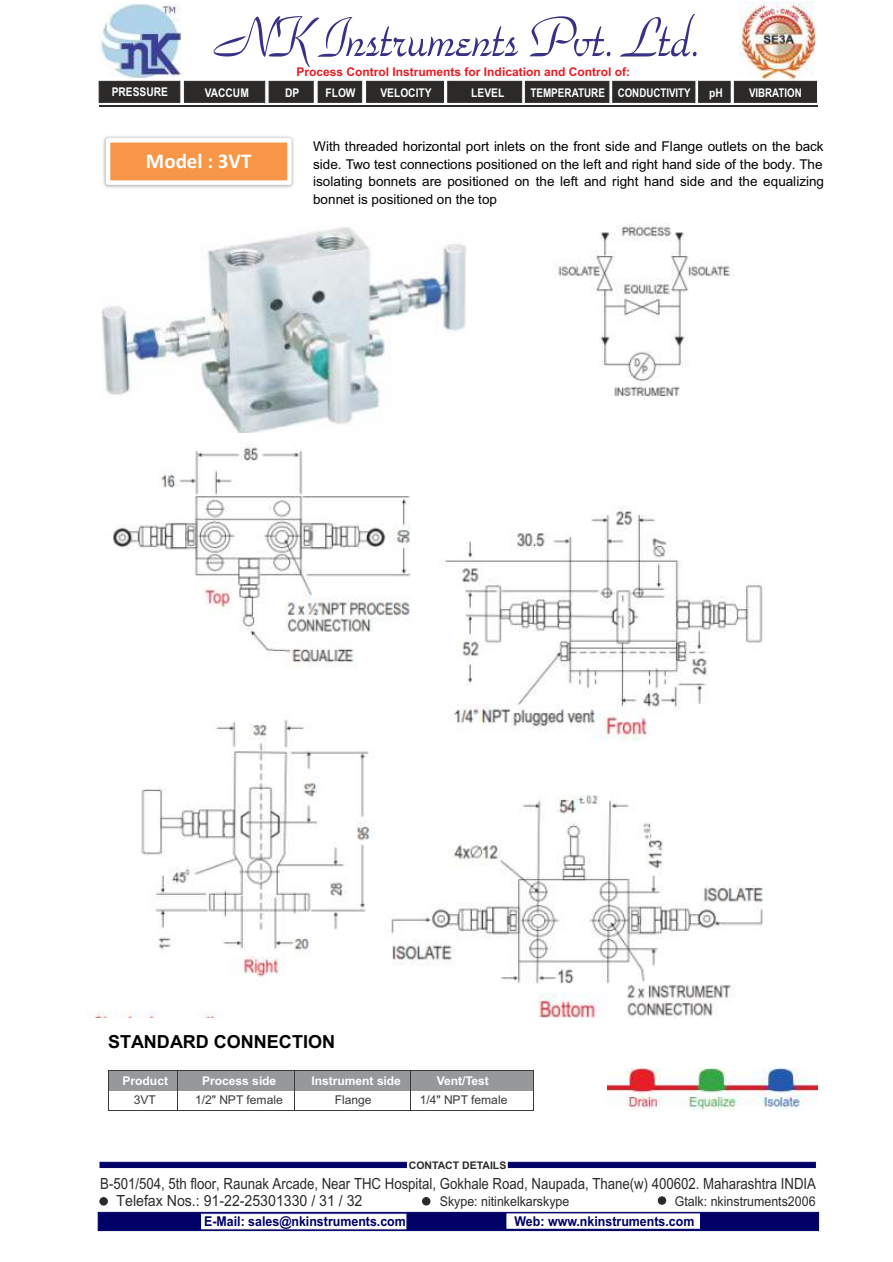
<style>
.page{position:relative;width:893px;height:1262px;background:#fff}
.page>*{position:absolute;margin:0;border:0;box-sizing:border-box;transform-origin:0 0}
.t1{font:59.4px "Park Avenue BT";color:#393185;scale:.85 1}
.t2{font:700 21px "Calibri";color:#fff}
.t3{font:700 18px "Arial";color:#000}
.t4{font:15.3px/17px "Arial Unicode MS";color:#2b2a29;scale:.86 1}
.t5{font:13.5px/17.9px "Arial";color:#000;text-align:justify}
.t6{font:700 13.5px "Arial";color:#006;scale:.92 1}
.t7{font:13.5px "Arial";color:#2b2a29;scale:.92 1}
.t8{font:700 12px "Arial";color:#e31e24}
.t9{font:700 12px "Arial";color:#fefeff}
.t10{font:12px "Arial";color:#3c3a38}
.t11{font:700 12px "Arial";color:#fefefe;scale:.85 1}
.t12{font:700 12px "Arial";color:#fefefe;scale:.82 1}
.t13{font:700 12px "Arial";color:#fefefe;scale:.81 1}
.t14{font:700 10.5px "Arial";color:#2b2a29}
</style>
<div class="page">
<img style="left:103px;top:136px;width:191px;height:52px">
<div style="left:108px;top:140px;width:181px;height:43px;background:#f79646"></div>
<div style="left:106px;top:138px;width:186px;height:47px;border:4px solid #fff"></div>
<img style="left:102px;top:227px;width:364px;height:206px">
<div style="left:108px;top:1071px;width:70px;height:19px;background:#96989a"></div>
<div style="left:178px;top:1071px;width:116px;height:19px;background:#96989a"></div>
<div style="left:295px;top:1071px;width:115px;height:19px;background:#96989a"></div>
<div style="left:411px;top:1071px;width:122px;height:19px;background:#96989a"></div>
<hr style="left:108px;top:1070px;width:70px;height:1px;background:#3c3a38">
<hr style="left:178px;top:1070px;width:116px;height:1px;background:#3c3a38">
<hr style="left:295px;top:1070px;width:115px;height:1px;background:#3c3a38">
<hr style="left:411px;top:1070px;width:122px;height:1px;background:#3c3a38">
<svg style="left:108px;top:1071px;width:1px;height:39px"></svg>
<hr style="left:108px;top:1110px;width:70px;height:1px;background:#3c3a38">
<hr style="left:178px;top:1110px;width:116px;height:1px;background:#3c3a38">
<svg style="left:294px;top:1070px;width:1px;height:41px"></svg>
<hr style="left:295px;top:1110px;width:115px;height:1px;background:#3c3a38">
<svg style="left:410px;top:1070px;width:1px;height:41px"></svg>
<hr style="left:411px;top:1110px;width:122px;height:1px;background:#3c3a38">
<svg style="left:533px;top:1070px;width:1px;height:41px"></svg>
<img style="left:558px;top:223px;width:176px;height:173px">
<img style="left:87px;top:444px;width:676px;height:573px">
<img style="left:608px;top:1068px;width:209px;height:42px">
<img style="left:99px;top:3px;width:83px;height:75px">
<img style="left:739px;top:1px;width:76px;height:80px">
<hr style="left:99px;top:106px;width:719px;height:1px;background:#2b2a29">
<svg style="left:98px;top:81px;width:719px;height:22px;background:#353433"></svg>
<div style="left:99px;top:1197px;width:9px;height:8px;background:#2b2a29;border:1px solid #2b2a29;border-radius:50%"></div>
<div style="left:422px;top:1197px;width:8px;height:8px;background:#2b2a29;border:1px solid #2b2a29;border-radius:50%"></div>
<div style="left:658px;top:1196px;width:8px;height:8px;background:#2b2a29;border:1px solid #2b2a29;border-radius:50%"></div>
<svg style="left:100px;top:1161px;width:715px;height:8px"></svg>
<svg style="left:97px;top:1211px;width:722px;height:20px"></svg>
<h1 class="t1" style="left:217px;top:11px;width:573px">NK Instruments Pvt. Ltd.</h1>
<p class="t8" style="left:296px;top:67px;width:335px">Process Control Instruments for Indication and Control of:</p>
<p class="t11" style="left:112px;top:88px;width:68px">PRESSURE</p>
<p class="t11" style="left:205px;top:88px;width:53px">VACCUM</p>
<p class="t11" style="left:285px;top:88px;width:18px">DP</p>
<p class="t11" style="left:325px;top:88px;width:37px">FLOW</p>
<p class="t11" style="left:380px;top:88px;width:62px">VELOCITY</p>
<p class="t11" style="left:471px;top:88px;width:40px">LEVEL</p>
<p class="t12" style="left:530px;top:88px;width:197px">TEMPERATURE CONDUCTIVITY</p>
<p class="t11" style="left:709px;top:88px;width:18px">pH</p>
<p class="t13" style="left:749px;top:88px;width:67px">VIBRATION</p>
<h2 class="t2" style="left:146px;top:152px;width:107px">Model : 3VT</h2>
<p class="t5" style="left:313px;top:138px;width:512px">With threaded horizontal port inlets on the front side and Flange outlets on the back side. Two test connections positioned on the left and right hand side of the body. The isolating bonnets are positioned on the left and right hand side and the equalizing bonnet is positioned on the top</p>
<h3 class="t3" style="left:108px;top:1035px;width:228px">STANDARD CONNECTION</h3>
<p class="t9" style="left:122px;top:1076px;width:47px">Product</p>
<p class="t9" style="left:202px;top:1076px;width:76px">Process side</p>
<p class="t9" style="left:311px;top:1076px;width:91px">Instrument side</p>
<p class="t9" style="left:437px;top:1075px;width:53px">Vent/Test</p>
<p class="t10" style="left:134px;top:1095px;width:24px">3VT</p>
<p class="t10" style="left:195px;top:1095px;width:89px">1/2" NPT female</p>
<p class="t10" style="left:335px;top:1095px;width:38px">Flange</p>
<p class="t10" style="left:419px;top:1095px;width:89px">1/4" NPT female</p>
<p class="t14" style="left:409px;top:1161px;width:99px">CONTACT DETAILS</p>
<p class="t7" style="left:440px;top:1196px;width:142px">Skype: nitinkelkarskype</p>
<p class="t7" style="left:675px;top:1195px;width:154px">Gtalk: nkinstruments2006</p>
<p class="t4" style="left:116px;top:1176px;width:814px;text-indent:-16px">B-501/504, 5th floor, Raunak Arcade, Near THC Hospital, Gokhale Road, Naupada, Thane(w) 400602. Maharashtra INDIA<br>Telefax Nos.: 91-22-25301330 / 31 / 32</p>
<p class="t6" style="left:204px;top:1216px;width:221px">E-Mail: sales@nkinstruments.com</p>
<p class="t6" style="left:514px;top:1216px;width:197px">Web: www.nkinstruments.com</p>
</div>
